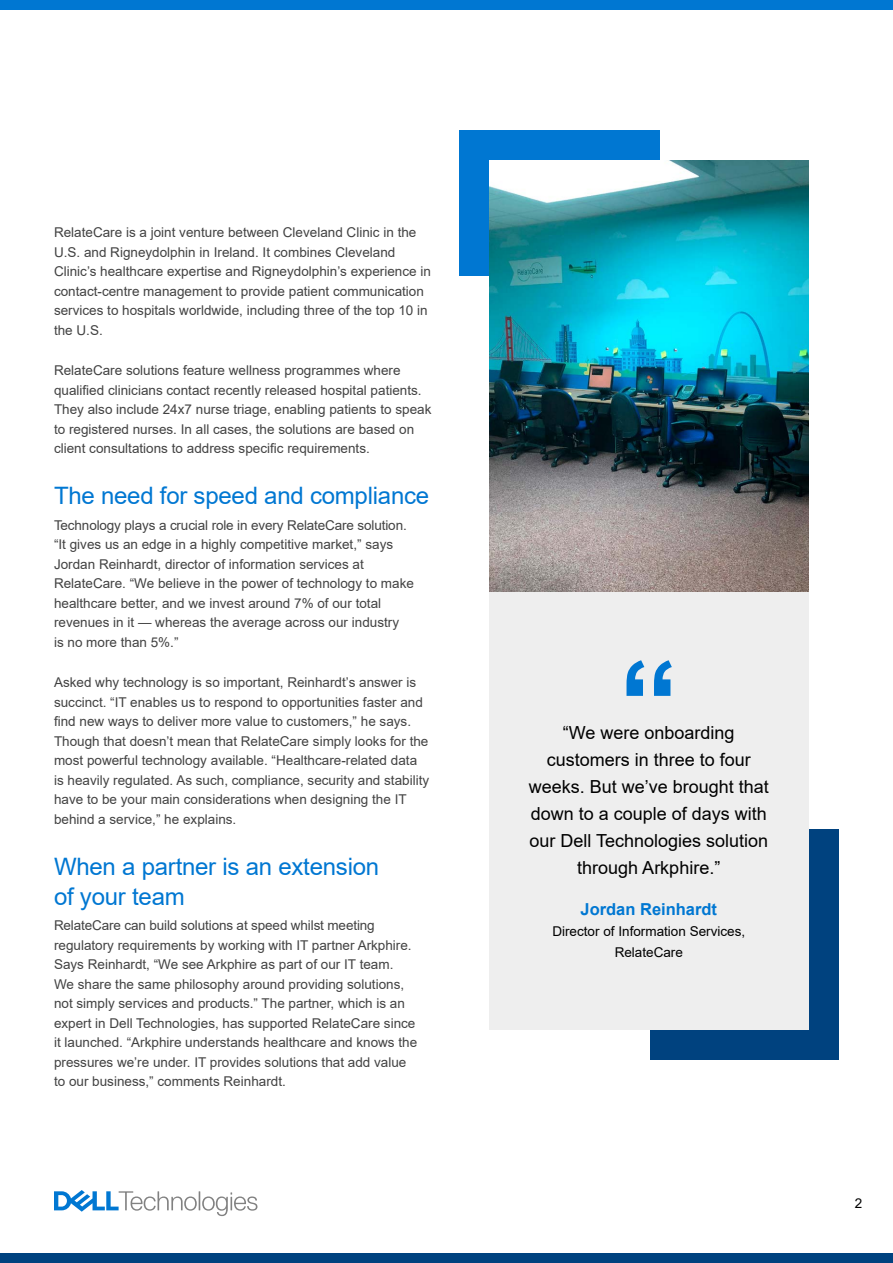
<style>
.page{position:relative;width:893px;height:1263px;background:#fff}
.page>*{position:absolute;margin:0;border:0;box-sizing:border-box;transform-origin:0 0}
.t1{font:700 120px "Arial";color:#0077d2}
.t2{font:24px/30px "Arial";letter-spacing:-.01em;color:#0077d2}
.t3{font:18px/27px "Arial";color:#000;text-align:center}
.t4{font:700 16.5px "Arial";color:#0077d2}
.t5{font:13.5px/19.5px "Arial";color:#424242}
.t6{font:13.5px/21px "Arial";color:#000;text-align:center}
</style>
<div class="page">
<div style="left:459px;top:130px;width:201px;height:145px;background:#0077d2"></div>
<div style="left:650px;top:829px;width:188px;height:231px;background:#00427f"></div>
<img style="left:489px;top:160px;width:319px;height:432px">
<div style="left:489px;top:592px;width:319px;height:438px;background:#eee"></div>
<div style="left:0;top:0;width:893px;height:10px;background:#0077d2"></div>
<div style="left:0;top:1253px;width:893px;height:10px;background:#00427f"></div>
<svg style="left:54px;top:1190px;width:203px;height:26px"></svg>
<p class="t5" style="left:54px;top:223px;width:378px">RelateCare is a joint venture between Cleveland Clinic in the U.S. and Rigneydolphin in Ireland. It combines Cleveland Clinic’s healthcare expertise and Rigneydolphin’s experience in contact-centre management to provide patient communication services to hospitals worldwide, including three of the top 10 in the U.S.</p>
<p class="t5" style="left:54px;top:361px;width:379px">RelateCare solutions feature wellness programmes where qualified clinicians contact recently released hospital patients.<br>They also include 24x7 nurse triage, enabling patients to speak to registered nurses. In all cases, the solutions are based on client consultations to address specific requirements.</p>
<p class="t2" style="left:54px;top:481px;width:377px">The need for speed and compliance</p>
<p class="t5" style="left:54px;top:515px;width:361px">Technology plays a crucial role in every RelateCare solution. “It gives us an edge in a highly competitive market,” says Jordan Reinhardt, director of information services at RelateCare. “We believe in the power of technology to make healthcare better, and we invest around 7% of our total revenues in it — whereas the average across our industry<br>is no more than 5%.”</p>
<p class="t5" style="left:54px;top:673px;width:377px">Asked why technology is so important, Reinhardt’s answer is succinct. “IT enables us to respond to opportunities faster and find new ways to deliver more value to customers,” he says.<br>Though that doesn’t mean that RelateCare simply looks for the most powerful technology available. “Healthcare-related data is heavily regulated. As such, compliance, security and stability have to be your main considerations when designing the IT behind a service,” he explains.</p>
<p class="t2" style="left:54px;top:851px;width:327px">When a partner is an extension of your team</p>
<p class="t5" style="left:54px;top:916px;width:365px">RelateCare can build solutions at speed whilst meeting regulatory requirements by working with IT partner Arkphire.<br>Says Reinhardt, “We see Arkphire as part of our IT team.<br>We share the same philosophy around providing solutions, not simply services and products.” The partner, which is an expert in Dell Technologies, has supported RelateCare since it launched. “Arkphire understands healthcare and knows the pressures we’re under. IT provides solutions that add value to our business,” comments Reinhardt.</p>
<p class="t1" style="left:619px;top:620px;width:61px">“</p>
<p class="t3" style="left:529px;top:719px;width:242px">“We were onboarding customers in three to four weeks. But we’ve brought that down to a couple of days with our Dell Technologies solution through Arkphire.”</p>
<p class="t4" style="left:580px;top:897px;width:138px">Jordan Reinhardt</p>
<p class="t6" style="left:552px;top:921px;width:194px">Director of Information Services,<br>RelateCare</p>
<p class="t6" style="left:855px;top:1193px;width:9px">2</p>
</div>
